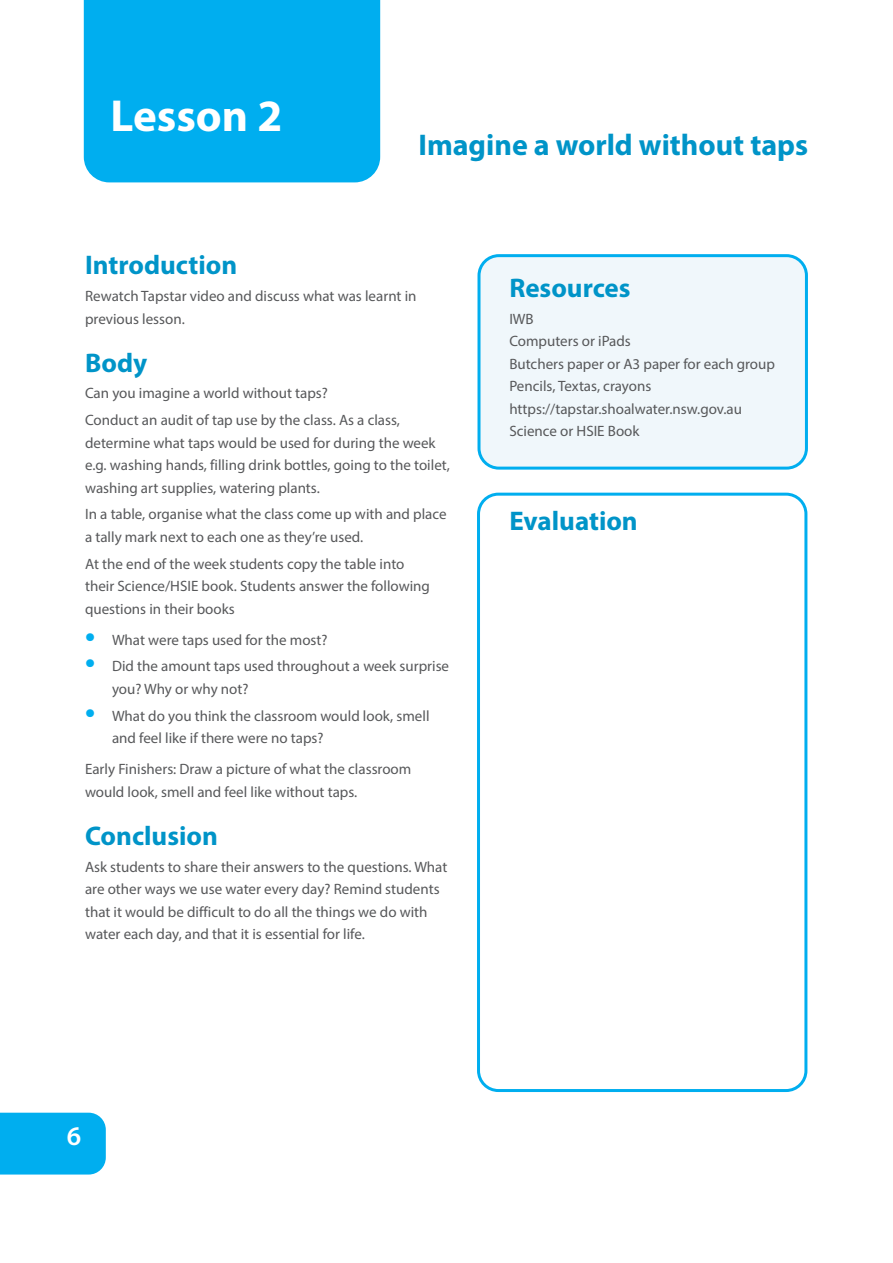
<style>
.page{position:relative;width:893px;height:1263px;background:#fff}
.page>*{position:absolute;margin:0;border:0;box-sizing:border-box;transform-origin:0 0}
.Main_Heading{font:700 45px "Myriad Pro";color:#fff}
.Sub_Heading{font:700 30px "Myriad Pro";color:#0094c8}
.Sub_Heading-2{font:700 27px "Myriad Pro";color:#0094c8}
.t1{font:600 27px "Myriad Pro";color:#fff}
.Sub_Heading-3{font:15px/22.5px "Myriad Pro";color:#57585a}
.s1{font-weight:700;font-size:30px;color:#00aeef}
</style>
<div class="page">
<div style="left:84px;top:0;width:296px;height:182px;background:#00aeef"></div>
<div style="left:0;top:1113px;width:106px;height:61px;background:#00aeef"></div>
<div style="left:479px;top:256px;width:327px;height:212px;background:#f0f7fb;border-radius:20px"></div>
<div style="left:477px;top:254px;width:331px;height:216px;border:3px solid #00aeef;border-radius:20px"></div>
<div style="left:477px;top:493px;width:330px;height:599px;border:3px solid #00aeef;border-radius:20px"></div>
<p class="Main_Heading" style="left:111px;top:86px;width:173px">Lesson 2</p>
<p class="Sub_Heading" style="left:418px;top:126px;width:391px">Imagine a world without taps</p>
<p class="Sub_Heading-2" style="left:85px;top:248px;width:154px">Introduction</p>
<p class="Sub_Heading-3" style="left:85px;top:285px;width:333px">Rewatch Tapstar video and discuss what was learnt in previous lesson.</p>
<p class="Sub_Heading-2" style="left:85px;top:345px;width:64px">Body</p>
<p class="Sub_Heading-3" style="left:85px;top:382px;width:244px">Can you imagine a world without taps?</p>
<p class="Sub_Heading-3" style="left:85px;top:409px;width:366px">Conduct an audit of tap use by the class. As a class, determine what taps would be used for during the week e.g. washing hands, filling drink bottles, going to the toilet, washing art supplies, watering plants.</p>
<p class="Sub_Heading-3" style="left:85px;top:503px;width:363px">In a table, organise what the class come up with and place a tally mark next to each one as they’re used.</p>
<p class="Sub_Heading-3" style="left:85px;top:552px;width:346px">At the end of the week students copy the table into their Science/HSIE book. Students answer the following questions in their books</p>
<p class="Sub_Heading-3" style="left:85px;top:628px;width:244px"><span class="s1">•</span> What were taps used for the most?</p>
<p class="Sub_Heading-3" style="left:112px;top:655px;width:339px;text-indent:-27px"><span class="s1">•</span> Did the amount taps used throughout a week surprise you? Why or why not?</p>
<p class="Sub_Heading-3" style="left:112px;top:704px;width:319px;text-indent:-27px"><span class="s1">•</span> What do you think the classroom would look, smell and feel like if there were no taps?</p>
<p class="Sub_Heading-3" style="left:85px;top:758px;width:328px">Early Finishers: Draw a picture of what the classroom would look, smell and feel like without taps.</p>
<p class="Sub_Heading-2" style="left:85px;top:818px;width:134px">Conclusion</p>
<p class="Sub_Heading-3" style="left:85px;top:855px;width:364px">Ask students to share their answers to the questions. What are other ways we use water every day? Remind students that it would be difficult to do all the things we do with water each day, and that it is essential for life.</p>
<p class="Sub_Heading-2" style="left:509px;top:270px;width:123px">Resources</p>
<p class="Sub_Heading-3" style="left:509px;top:307px;width:26px">IWB</p>
<p class="Sub_Heading-3" style="left:509px;top:330px;width:123px">Computers or iPads</p>
<p class="Sub_Heading-3" style="left:509px;top:352px;width:267px">Butchers paper or A3 paper for each group</p>
<p class="Sub_Heading-3" style="left:509px;top:375px;width:143px">Pencils, Textas, crayons</p>
<p class="Sub_Heading-3" style="left:509px;top:397px;width:234px">https://tapstar.shoalwater.nsw.gov.au</p>
<p class="Sub_Heading-3" style="left:509px;top:420px;width:132px">Science or HSIE Book</p>
<p class="Sub_Heading-2" style="left:509px;top:503px;width:130px">Evaluation</p>
<p class="t1" style="left:67px;top:1119px;width:16px">6</p>
</div>
